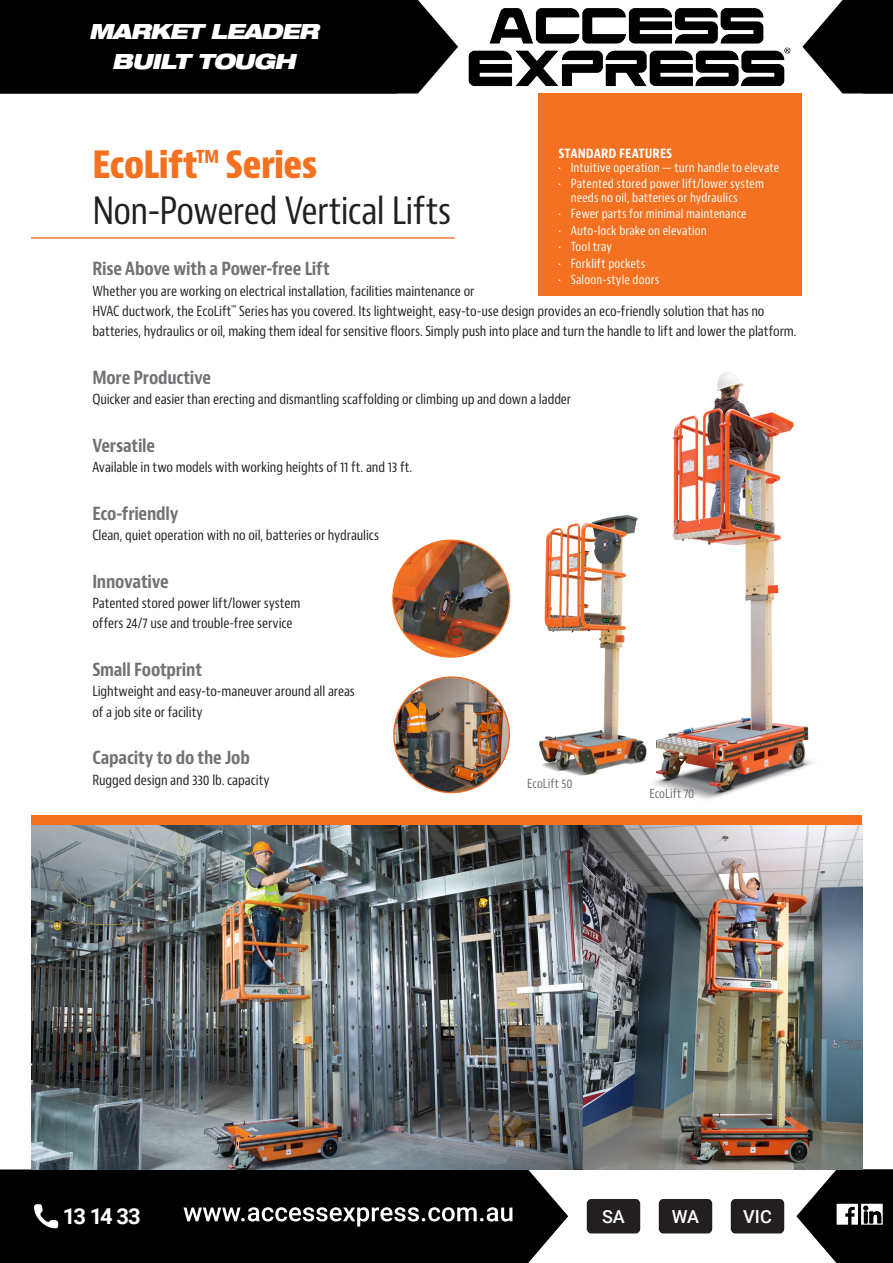
<style>
.page{position:relative;width:893px;height:1263px;background:#fff}
.page>*{position:absolute;margin:0;border:0;box-sizing:border-box;transform-origin:0 0}
.t1{font:condensed 36.75px/45.5px "Bernino Sans";letter-spacing:-.02em;color:#231f20}
.t2{font:700 21.9px "Roboto";color:#fff}
.t3{font:italic 900 expanded 21px/30px "Helvetica Neue LT Std";letter-spacing:-.04em;color:#fff;text-align:center}
.t4{font:500 18px "Roboto";color:#fff}
.t5{font:700 condensed 17.7px "Bernino Sans";letter-spacing:-.015em;color:#717275}
.t6{font:condensed 13.65px/20.4px "Bernino Sans";letter-spacing:-.005em;color:#231f20}
.t7{font:700 condensed 13.65px "Bernino Sans";color:#fff}
.t8{font:condensed 12.3px/13.6px "Bernino Sans";letter-spacing:.01em;color:#fff}
.t9{font:condensed 12.3px "Bernino Sans";letter-spacing:-.005em;color:#6c6d70}
.s1{font-weight:800;color:#f37121}
</style>
<div class="page">
<div style="left:0;top:0;width:458px;height:93px;background:#000"></div>
<svg style="left:802px;top:0;width:91px;height:93px"></svg>
<img style="left:468px;top:8px;width:323px;height:79px">
<div style="left:0;top:1169px;width:568px;height:94px;background:#000"></div>
<svg style="left:796px;top:1169px;width:97px;height:94px"></svg>
<svg style="left:184px;top:1207px;width:328px;height:19px"></svg>
<div style="left:731px;top:1199px;width:53px;height:34px;background:#231f20;border-radius:5px"></div>
<div style="left:659px;top:1199px;width:53px;height:34px;background:#231f20;border-radius:5px"></div>
<div style="left:587px;top:1199px;width:53px;height:34px;background:#231f20;border-radius:5px"></div>
<svg style="left:34px;top:1204px;width:25px;height:25px"></svg>
<hr style="left:31px;top:237px;width:424px;height:2px;background:#f37121">
<img style="left:31px;top:818px;width:832px;height:351px">
<img style="left:394px;top:677px;width:115px;height:115px;border-radius:58px">
<img style="left:393px;top:540px;width:117px;height:117px;border-radius:58px">
<img style="left:653px;top:372px;width:160px;height:427px">
<img style="left:482px;top:515px;width:165px;height:270px">
<div style="left:31px;top:815px;width:831px;height:9px;background:#f37121"></div>
<div style="left:538px;top:93px;width:264px;height:203px;background:#f37121"></div>
<h3 class="t3" style="left:89px;top:16px;width:231px">MARKET LEADER<br>BUILT TOUGH</h3>
<p class="t7" style="left:558px;top:145px;width:115px">STANDARD FEATURES</p>
<p class="t8" style="left:558px;top:161px;width:222px">• Intuitive operation — turn handle to elevate</p>
<p class="t8" style="left:571px;top:177px;width:195px;text-indent:-12px">• Patented stored power lift/lower system needs no oil, batteries or hydraulics</p>
<p class="t8" style="left:558px;top:207px;width:190px">• Fewer parts for minimal maintenance</p>
<p class="t8" style="left:558px;top:224px;width:150px">• Auto-lock brake on elevation</p>
<p class="t8" style="left:558px;top:240px;width:55px">• Tool tray</p>
<p class="t8" style="left:558px;top:257px;width:88px">• Forklift pockets</p>
<p class="t8" style="left:558px;top:273px;width:102px">• Saloon-style doors</p>
<p class="t1" style="left:92px;top:143px;width:360px"><span class="s1">EcoLift</span><sup>TM</sup> <span class="s1">Series<br></span>Non-Powered Vertical Lifts</p>
<p class="t5" style="left:92px;top:258px;width:239px">Rise Above with a Power-free Lift</p>
<p class="t6" style="left:92px;top:281px;width:706px">Whether you are working on electrical installation, facilities maintenance or<br>HVAC ductwork, the EcoLift<sup>™</sup> Series has you covered. Its lightweight, easy-to-use design provides an eco-friendly solution that has no batteries, hydraulics or oil, making them ideal for sensitive floors. Simply push into place and turn the handle to lift and lower the platform.</p>
<p class="t5" style="left:92px;top:367px;width:120px">More Productive</p>
<p class="t6" style="left:92px;top:389px;width:480px">Quicker and easier than erecting and dismantling scaffolding or climbing up and down a ladder</p>
<p class="t5" style="left:92px;top:435px;width:64px">Versatile</p>
<p class="t6" style="left:92px;top:457px;width:321px">Available in two models with working heights of 11 ft. and 13 ft.</p>
<p class="t5" style="left:92px;top:502px;width:88px">Eco-friendly</p>
<p class="t6" style="left:92px;top:525px;width:288px">Clean, quiet operation with no oil, batteries or hydraulics</p>
<p class="t5" style="left:92px;top:570px;width:78px">Innovative</p>
<p class="t6" style="left:92px;top:593px;width:209px">Patented stored power lift/lower system offers 24/7 use and trouble-free service</p>
<p class="t5" style="left:92px;top:659px;width:111px">Small Footprint</p>
<p class="t6" style="left:92px;top:681px;width:264px">Lightweight and easy-to-maneuver around all areas of a job site or facility</p>
<p class="t5" style="left:92px;top:747px;width:159px">Capacity to do the Job</p>
<p class="t6" style="left:92px;top:770px;width:179px">Rugged design and 330 lb. capacity</p>
<p class="t9" style="left:527px;top:776px;width:47px">EcoLift 50</p>
<p class="t9" style="left:649px;top:785px;width:46px">EcoLift 70</p>
<h2 class="t2" style="left:63px;top:1200px;width:79px">13 14 33</h2>
<h3 class="t4" style="left:602px;top:1204px;width:24px">SA</h3>
<h3 class="t4" style="left:672px;top:1204px;width:29px">WA</h3>
<h3 class="t4" style="left:743px;top:1204px;width:30px">VIC</h3>
</div>
